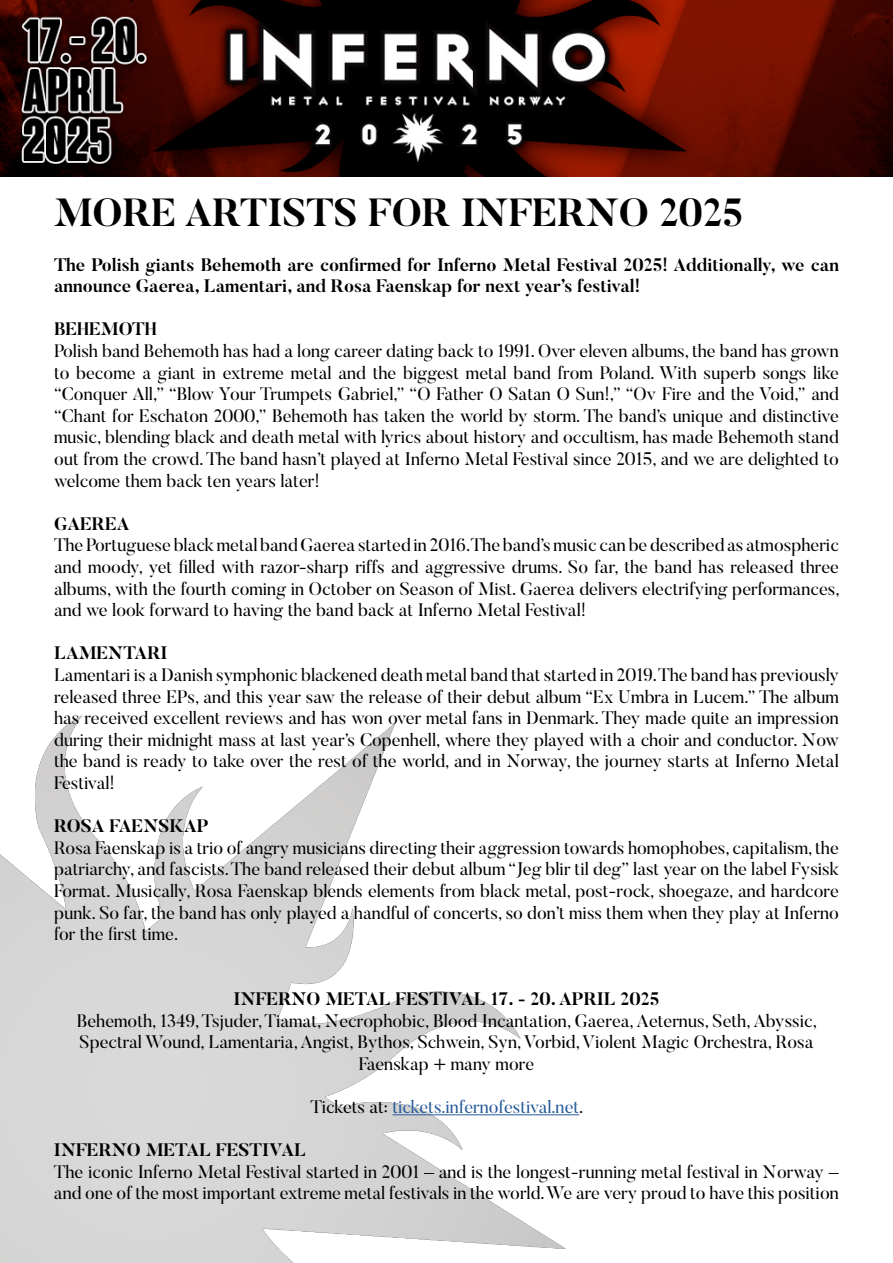
<style>
.page{position:relative;width:893px;height:1263px;background:#fff}
.page>*{position:absolute;margin:0;border:0;box-sizing:border-box;transform-origin:0 0}
.t1{font:700 39px "Butler";color:#000}
.t2{font:18px/21.6px "Butler";color:#000;text-align:justify}
.t3{font:700 18px/21.6px "Butler";color:#000}
.t4{font:18px "Butler";color:#275b9b}
.s1{color:#000}
</style>
<div class="page">
<img style="left:0;top:715px;width:566px;height:548px">
<hr style="left:393px;top:1114px;width:186px;height:1px;background:#275b9b">
<img style="left:0;top:0;width:893px;height:177px">
<h1 class="t1" style="left:54px;top:187px;width:691px">MORE ARTISTS FOR INFERNO 2025</h1>
<p class="t3" style="left:54px;top:254px;width:786px">The Polish giants Behemoth are confirmed for Inferno Metal Festival 2025! Additionally, we can announce Gaerea, Lamentari, and Rosa Faenskap for next year’s festival!</p>
<p class="t3" style="left:54px;top:318px;width:104px">BEHEMOTH</p>
<p class="t2" style="left:54px;top:340px;width:786px">Polish band Behemoth has had a long career dating back to 1991. Over eleven albums, the band has grown to become a giant in extreme metal and the biggest metal band from Poland. With superb songs like “Conquer All,” “Blow Your Trumpets Gabriel,” “O Father O Satan O Sun!,” “Ov Fire and the Void,” and “Chant for Eschaton 2000,” Behemoth has taken the world by storm. The band’s unique and distinctive music, blending black and death metal with lyrics about history and occultism, has made Behemoth stand out from the crowd. The band hasn’t played at Inferno Metal Festival since 2015, and we are delighted to welcome them back ten years later!</p>
<p class="t3" style="left:54px;top:513px;width:77px">GAEREA</p>
<p class="t2" style="left:54px;top:534px;width:787px">The Portuguese black metal band Gaerea started in 2016. The band’s music can be described as atmospheric and moody, yet filled with razor-sharp riffs and aggressive drums. So far, the band has released three albums, with the fourth coming in October on Season of Mist. Gaerea delivers electrifying performances, and we look forward to having the band back at Inferno Metal Festival!</p>
<p class="t3" style="left:54px;top:642px;width:115px">LAMENTARI</p>
<p class="t2" style="left:54px;top:664px;width:787px">Lamentari is a Danish symphonic blackened death metal band that started in 2019. The band has previously released three EPs, and this year saw the release of their debut album “Ex Umbra in Lucem.” The album has received excellent reviews and has won over metal fans in Denmark. They made quite an impression during their midnight mass at last year’s Copenhell, where they played with a choir and conductor. Now the band is ready to take over the rest of the world, and in Norway, the journey starts at Inferno Metal Festival!</p>
<p class="t3" style="left:54px;top:815px;width:156px">ROSA FAENSKAP</p>
<p class="t2" style="left:54px;top:836px;width:786px">Rosa Faenskap is a trio of angry musicians directing their aggression towards homophobes, capitalism, the patriarchy, and fascists. The band released their debut album “Jeg blir til deg” last year on the label Fysisk Format. Musically, Rosa Faenskap blends elements from black metal, post-rock, shoegaze, and hardcore punk. So far, the band has only played a handful of concerts, so don’t miss them when they play at Inferno for the first time.</p>
<p class="t3" style="left:234px;top:988px;width:427px">INFERNO METAL FESTIVAL 17. - 20. APRIL 2025</p>
<p class="t2" style="left:77px;top:1009px;width:742px;text-align:center">Behemoth, 1349, Tsjuder, Tiamat, Necrophobic, Blood Incantation, Gaerea, Aeternus, Seth, Abyssic,<br>Spectral Wound, Lamentaria, Angist, Bythos, Schwein, Syn, Vorbid, Violent Magic Orchestra, Rosa<br>Faenskap + many more</p>
<p class="t4" style="left:310px;top:1095px;width:274px"><span class="s1">Tickets at:</span> tickets.infernofestival.net<span class="s1">.</span></p>
<p class="t3" style="left:54px;top:1139px;width:254px">INFERNO METAL FESTIVAL</p>
<p class="t2" style="left:54px;top:1160px;width:786px">The iconic Inferno Metal Festival started in 2001 – and is the longest-running metal festival in Norway – and one of the most important extreme metal festivals in the world. We are very proud to have this position</p>
</div>
